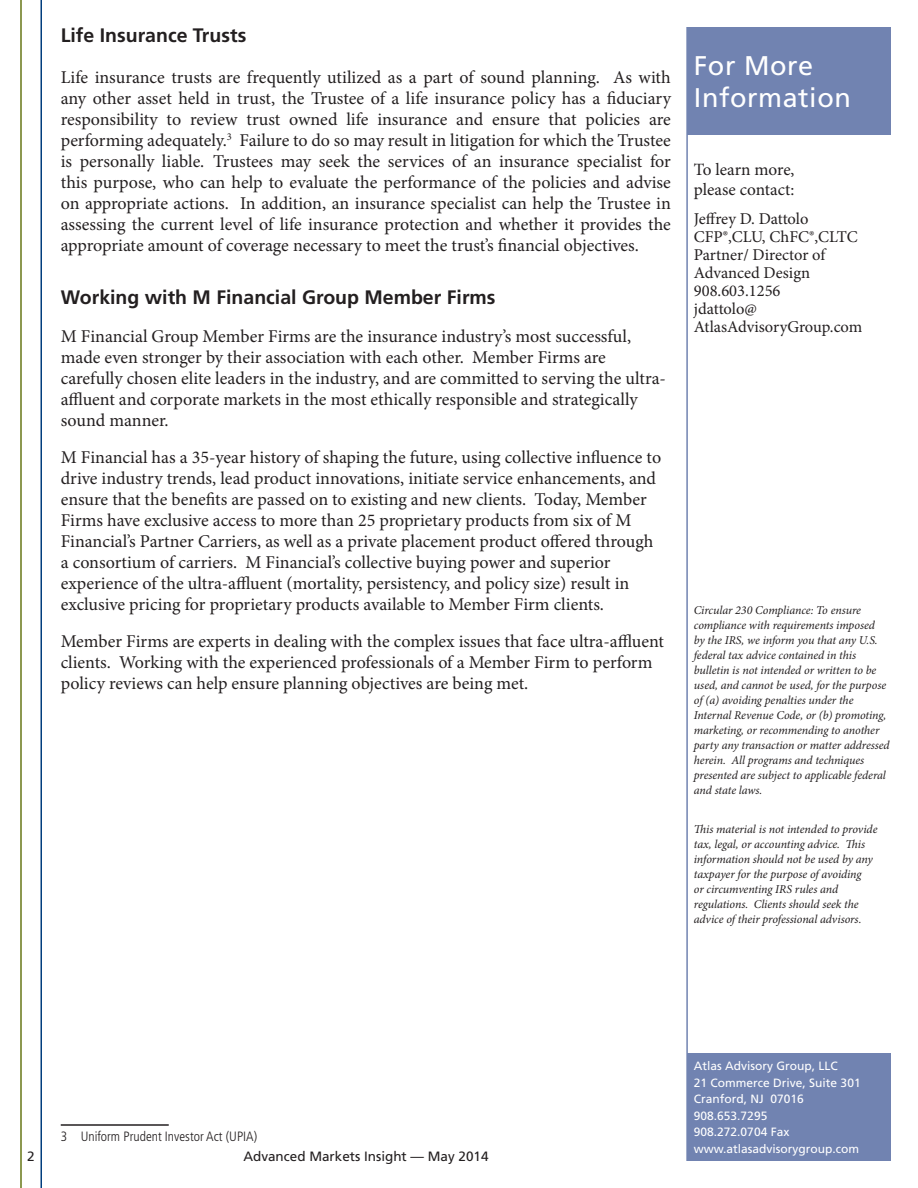
<style>
.page{position:relative;width:918px;height:1188px;background:#fff}
.page>*{position:absolute;margin:0;border:0;box-sizing:border-box;transform-origin:0 0}
.t1{font:27px/32.4px "Frutiger LT Std";letter-spacing:.02em;color:#fff}
.Body_Header{font:700 19.5px "Frutiger LT Std";color:#231f20}
.Body{font:700 19.5px "Frutiger LT Std";color:#231f20}
.Body_Header-2{font:18px/21px "Minion Pro";color:#231f20}
.Body-2{font:18px/21px "Minion Pro";color:#231f20;text-align:justify}
.t2{font:17.25px/20.2px "Minion Pro";color:#231f20}
.t3{font:16.5px/18px "Minion Pro";color:#231f20}
.Footnote{font:300 condensed 13.5px "Frutiger LT Std";color:#231f20}
.Footer_Back_Pg_Left{font:13.5px "Frutiger LT Std";color:#231f20}
.t4{font:italic 12px/15px "Minion Pro";letter-spacing:-.01em;color:#231f20}
.t5{font:12px/16.5px "Frutiger";color:#fff}
</style>
<div class="page">
<div style="left:687px;top:27px;width:204px;height:108px;background:#7183b1"></div>
<hr style="left:686px;top:27px;width:2px;height:1134px;background:#7183b1">
<div style="left:687px;top:1053px;width:204px;height:108px;background:#7183b1"></div>
<hr style="left:20px;top:0;width:2px;height:1188px;background:#677717">
<hr style="left:40px;top:0;width:2px;height:1188px;background:#013d7d">
<hr style="left:61px;top:1124px;width:108px;height:2px;background:#231f20">
<p class="Body" style="left:61px;top:23px;width:187px">Life Insurance Trusts</p>
<p class="Body-2" style="left:61px;top:67px;width:612px">Life insurance trusts are frequently utilized as a part of sound planning. As with any other asset held in trust, the Trustee of a life insurance policy has a fiduciary responsibility to review trust owned life insurance and ensure that policies are performing adequately.<sup>3</sup> Failure to do so may result in litigation for which the Trustee is personally liable. Trustees may seek the services of an insurance specialist for this purpose, who can help to evaluate the performance of the policies and advise on appropriate actions. In addition, an insurance specialist can help the Trustee in assessing the current level of life insurance protection and whether it provides the appropriate amount of coverage necessary to meet the trust’s financial objectives.</p>
<p class="Body_Header" style="left:61px;top:286px;width:436px">Working with M Financial Group Member Firms</p>
<p class="Body_Header-2" style="left:61px;top:325px;width:607px">M Financial Group Member Firms are the insurance industry’s most successful, made even stronger by their association with each other. Member Firms are carefully chosen elite leaders in the industry, and are committed to serving the ultra&shy;affluent and corporate markets in the most ethically responsible and strategically sound manner.</p>
<p class="Body_Header-2" style="left:61px;top:447px;width:602px">M Financial has a 35-year history of shaping the future, using collective influence to drive industry trends, lead product innovations, initiate service enhancements, and ensure that the benefits are passed on to existing and new clients. Today, Member Firms have exclusive access to more than 25 proprietary products from six of M Financial’s Partner Carriers, as well as a private placement product offered through a consortium of carriers. M Financial’s collective buying power and superior experience of the ultra-affluent (mortality, persistency, and policy size) result in exclusive pricing for proprietary products available to Member Firm clients.</p>
<p class="Body_Header-2" style="left:61px;top:631px;width:605px">Member Firms are experts in dealing with the complex issues that face ultra-affluent clients. Working with the experienced professionals of a Member Firm to perform policy reviews can help ensure planning objectives are being met.</p>
<h1 class="t1" style="left:694px;top:49px;width:158px">For More<br>Information</h1>
<p class="t2" style="left:694px;top:159px;width:102px">To learn more, please contact:</p>
<p class="t3" style="left:694px;top:209px;width:170px">Jeffrey D. Dattolo<br>CFP®,CLU, ChFC®,CLTC<br>Partner/ Director of<br>Advanced Design<br>908.603.1256<br>jdattolo@<br>AtlasAdvisoryGroup.com</p>
<p class="t4" style="left:694px;top:603px;width:197px">Circular 230 Compliance: To ensure compliance with requirements imposed<br>by the IRS, we inform you that any U.S. federal tax advice contained in this bulletin is not intended or written to be used, and cannot be used, for the purpose of (a) avoiding penalties under the Internal Revenue Code, or (b) promoting, marketing, or recommending to another party any transaction or matter addressed herein. All programs and techniques presented are subject to applicable federal and state laws.</p>
<p class="t4" style="left:694px;top:822px;width:185px">This material is not intended to provide tax, legal, or accounting advice. This information should not be used by any taxpayer for the purpose of avoiding<br>or circumventing IRS rules and regulations. Clients should seek the advice of their professional advisors.</p>
<p class="Footnote" style="left:61px;top:1128px;width:198px">3 Uniform Prudent Investor Act (UPIA)</p>
<p class="Footer_Back_Pg_Left" style="left:27px;top:1148px;width:9px">2</p>
<p class="Footer_Back_Pg_Left" style="left:243px;top:1148px;width:247px">Advanced Markets Insight — May 2014</p>
<p class="t5" style="left:694px;top:1058px;width:168px">Atlas Advisory Group, LLC<br>21 Commerce Drive, Suite 301<br>Cranford, NJ 07016<br>908.653.7295<br>908.272.0704 Fax www.atlasadvisorygroup.com</p>
</div>
